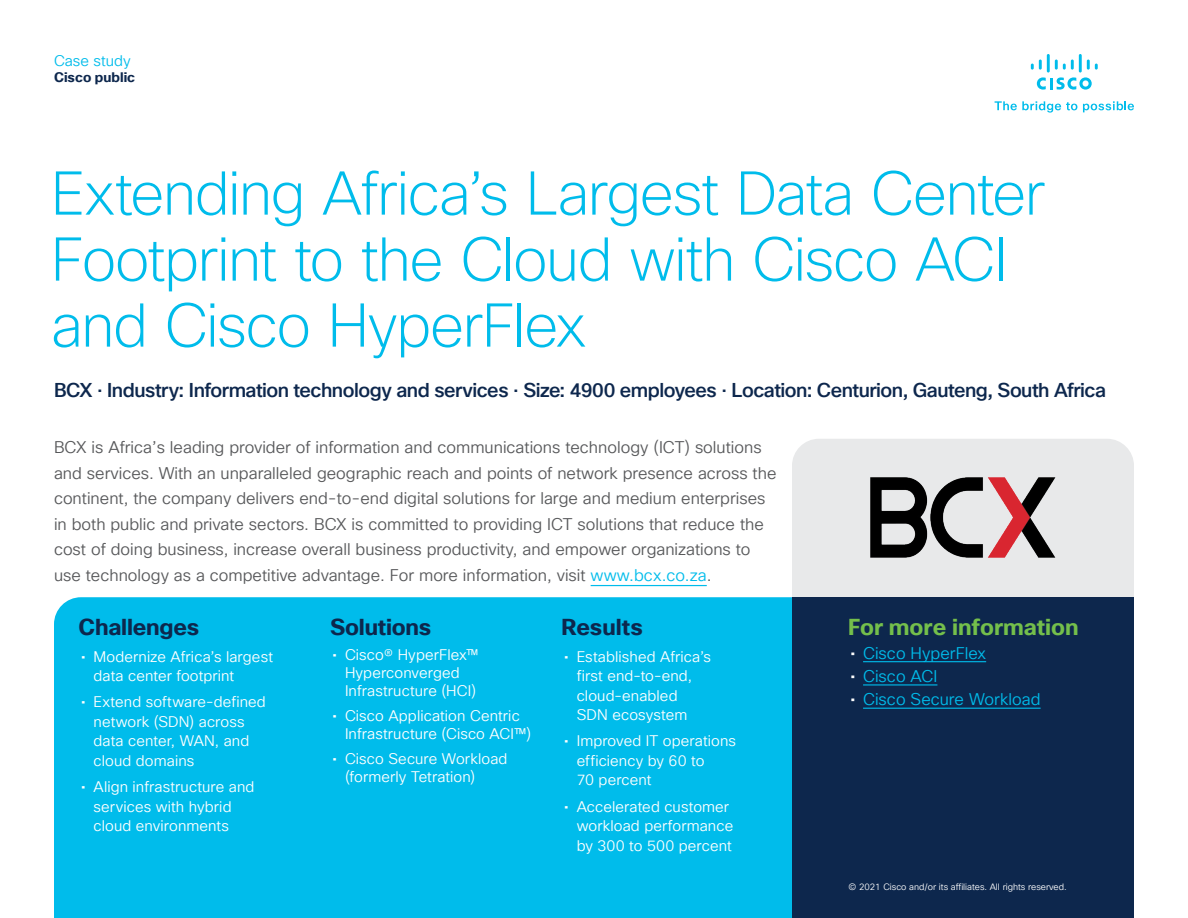
<style>
.page{position:relative;width:1188px;height:918px;background:#fff}
.page>*{position:absolute;margin:0;border:0;box-sizing:border-box;transform-origin:0 0}
.Title_Headline{font:200 60px/66px "Cisco Sans TT";letter-spacing:-.025em;color:#00bceb}
.Sidebar_Heading_Gree{font:700 22.5px "Cisco Sans TT";letter-spacing:-.01em;color:#0d274d}
.Sidebar_Heading_Gree-2{font:700 22.5px "Cisco Sans TT";color:#74bf4b}
.Title_Headline-2{font:19.5px "Cisco Sans TM Medium";letter-spacing:-.025em;color:#0d274d}
.Body{font:16.5px/25.5px "Cisco Sans TT Light";color:#57585a}
.t1{font:16.5px "Cisco Sans TT Light";color:#00bceb}
.t2{font:15px/19.5px "Cisco Sans TT Light";letter-spacing:.005em;color:#fff}
.t3{font:15px "Cisco Sans TT Light";color:#00bceb}
.t4{font:700 13.5px "Cisco Sans TT";color:#0d274d}
.t5{font:9px "Cisco Sans TT Light";color:#fff}
.s1{color:#00bceb}
.s2{font-family:"Cisco Sans TT"}
.s3{font-family:"Cisco Sans TT";color:#fff}
</style>
<div class="page">
<svg style="left:995px;top:101px;width:82px;height:12px"></svg>
<svg style="left:1083px;top:101px;width:51px;height:11px"></svg>
<svg style="left:1037px;top:77px;width:55px;height:13px"></svg>
<svg style="left:1031px;top:60px;width:11px;height:10px"></svg>
<hr style="left:1047px;top:54px;width:3px;height:19px;background:#00bceb">
<svg style="left:1055px;top:60px;width:19px;height:10px"></svg>
<hr style="left:1079px;top:54px;width:3px;height:19px;background:#00bceb">
<svg style="left:1087px;top:60px;width:11px;height:10px"></svg>
<div style="left:792px;top:439px;width:342px;height:158px;background:#e8e9ea"></div>
<img style="left:870px;top:477px;width:186px;height:81px">
<div style="left:54px;top:597px;width:738px;height:321px;background:#00bceb"></div>
<hr style="left:591px;top:585px;width:116px;height:1px;background:#00bceb">
<div style="left:792px;top:597px;width:342px;height:321px;background:#0d274d"></div>
<hr style="left:863px;top:661px;width:123px;height:1px;background:#00bceb">
<hr style="left:863px;top:684px;width:74px;height:2px;background:#00bceb">
<hr style="left:863px;top:708px;width:178px;height:1px;background:#00bceb">
<p class="t3" style="left:54px;top:51px;width:78px">Case study</p>
<p class="t4" style="left:54px;top:69px;width:83px">Cisco public</p>
<p class="Title_Headline" style="left:51px;top:162px;width:996px">Extending Africa’s Largest Data Center<br>Footprint to the Cloud with Cisco ACI and Cisco HyperFlex</p>
<p class="Title_Headline-2" style="left:54px;top:378px;width:1054px">BCX ⋅ Industry: Information technology and services ⋅ Size: 4900 employees ⋅ Location: Centurion, Gauteng, South Africa</p>
<p class="Body" style="left:54px;top:435px;width:724px">BCX is Africa’s leading provider of information and communications technology (ICT) solutions and services. With an unparalleled geographic reach and points of network presence across the continent, the company delivers end-to-end digital solutions for large and medium enterprises in both public and private sectors. BCX is committed to providing ICT solutions that reduce the cost of doing business, increase overall business productivity, and empower organizations to use technology as a competitive advantage. For more information, visit <span class="s1">www.bcx.co.za</span>.</p>
<p class="Sidebar_Heading_Gree" style="left:79px;top:612px;width:122px">Challenges</p>
<p class="t2" style="left:94px;top:647px;width:181px;text-indent:-13px"><span class="s2">•</span> Modernize Africa’s largest data center footprint</p>
<p class="t2" style="left:94px;top:693px;width:174px;text-indent:-13px"><span class="s2">•</span> Extend software-defined network (SDN) across data center, WAN, and cloud domains</p>
<p class="t2" style="left:94px;top:778px;width:162px;text-indent:-13px"><span class="s2">•</span> Align infrastructure and services with hybrid cloud environments</p>
<p class="Sidebar_Heading_Gree" style="left:330px;top:612px;width:103px">Solutions</p>
<p class="t2" style="left:345px;top:646px;width:135px;line-height:18px;text-indent:-13px"><span class="s2">•</span> Cisco® HyperFlex™<br>Hyperconverged<br>Infrastructure (HCI)</p>
<p class="t2" style="left:345px;top:707px;width:188px;line-height:18px;text-indent:-13px"><span class="s2">•</span> Cisco Application Centric<br>Infrastructure (Cisco ACI™)</p>
<p class="t2" style="left:345px;top:750px;width:164px;line-height:18px;text-indent:-13px"><span class="s2">•</span> Cisco Secure Workload (formerly Tetration)</p>
<p class="Sidebar_Heading_Gree" style="left:562px;top:612px;width:83px">Results</p>
<p class="t2" style="left:577px;top:647px;width:136px;text-indent:-13px"><span class="s2">•</span> Established Africa’s first end-to-end, cloud-enabled<br>SDN ecosystem</p>
<p class="t2" style="left:577px;top:732px;width:161px;text-indent:-13px"><span class="s2">•</span> Improved IT operations efficiency by 60 to<br>70 percent</p>
<p class="t2" style="left:577px;top:797px;width:158px;text-indent:-13px"><span class="s2">•</span> Accelerated customer workload performance by 300 to 500 percent</p>
<p class="Sidebar_Heading_Gree-2" style="left:848px;top:612px;width:232px">For more information</p>
<p class="t1" style="left:850px;top:642px;width:137px"><span class="s3">•</span> Cisco HyperFlex</p>
<p class="t1" style="left:850px;top:665px;width:88px"><span class="s3">•</span> Cisco ACI</p>
<p class="t1" style="left:850px;top:689px;width:192px"><span class="s3">•</span> Cisco Secure Workload</p>
<p class="t5" style="left:849px;top:881px;width:220px">© 2021 Cisco and/or its affiliates. All rights reserved.</p>
</div>
